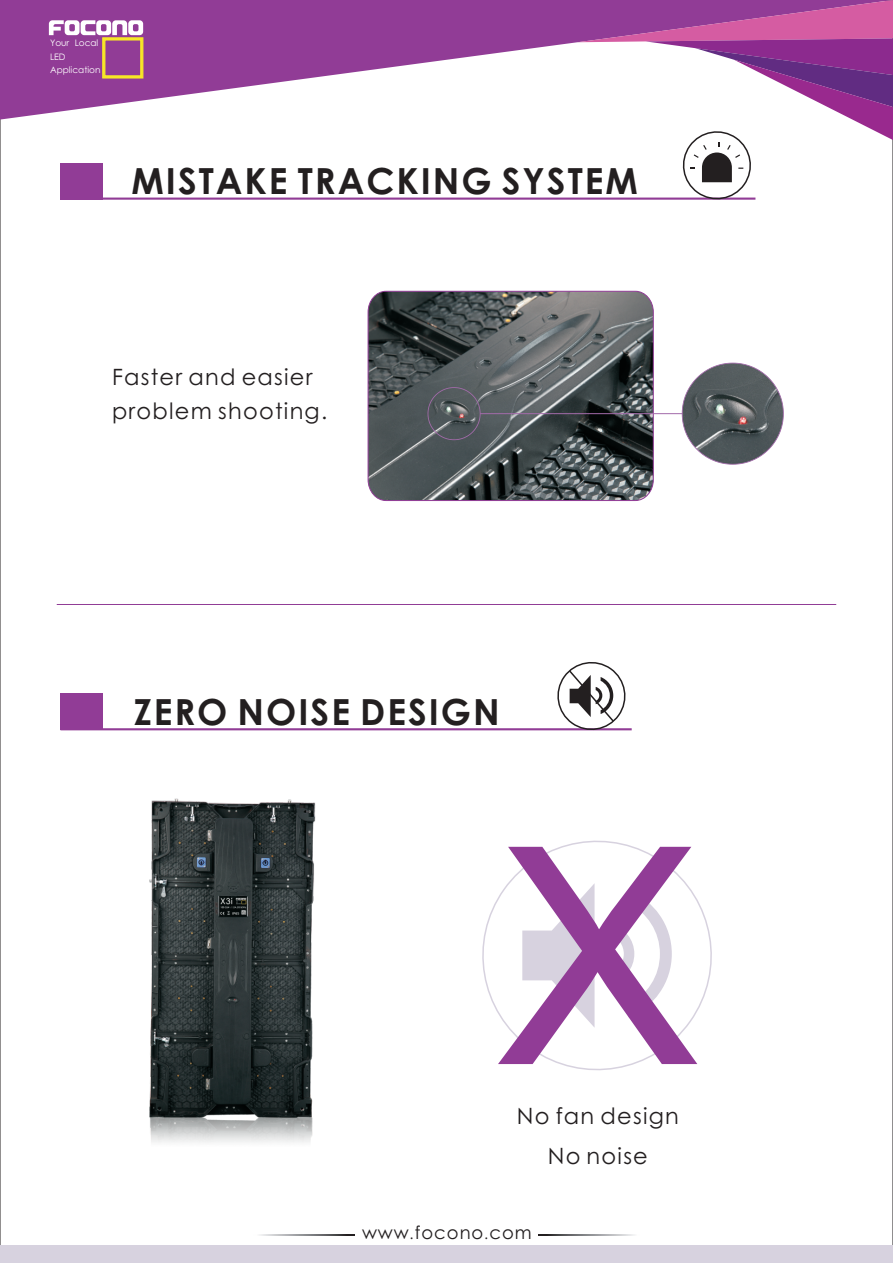
<style>
.page{position:relative;width:893px;height:1263px;background:#fff}
.page>*{position:absolute;margin:0;border:0;box-sizing:border-box;transform-origin:0 0}
.t1{font:303.3px "Arial";color:#913c96}
.t2{font:700 36px "Century Gothic";letter-spacing:.055em;color:#231f20}
.t3{font:22.5px/33.8px "Century Gothic";letter-spacing:.055em;color:#231f20}
.t4{font:18px "Century Gothic";letter-spacing:.055em;color:#231f20}
.t5{font:9px/13.4px "Century Gothic";color:#fff}
.s1{font-family:"Adobe Fangsong Std"}
</style>
<div class="page">
<div style="left:0;top:1246px;width:893px;height:17px;background:#d7d2df"></div>
<hr style="left:61px;top:198px;width:694px;height:2px;background:#913c96">
<hr style="left:61px;top:728px;width:571px;height:2px;background:#913c96">
<svg style="left:554px;top:662px;width:75px;height:69px"></svg>
<svg style="left:367px;top:290px;width:287px;height:211px;background:#565b5e"></svg>
<svg style="left:428px;top:387px;width:53px;height:53px;background:#595e63"></svg>
<hr style="left:480px;top:413px;width:203px;height:1px;background:#a36baa">
<svg style="left:682px;top:363px;width:102px;height:102px"></svg>
<hr style="left:57px;top:604px;width:779px;height:1px;background:#913c96">
<svg style="left:482px;top:840px;width:230px;height:231px"></svg>
<svg style="left:522px;top:883px;width:150px;height:145px"></svg>
<div style="left:61px;top:163px;width:42px;height:37px;background:#913c96"></div>
<div style="left:61px;top:693px;width:42px;height:37px;background:#913c96"></div>
<svg style="left:0;top:0;width:577px;height:120px;fill:#913c96"></svg>
<svg style="left:49px;top:20px;width:95px;height:59px;background:#ac6c9d"></svg>
<svg style="left:539px;top:1234px;width:95px;height:1px"></svg>
<svg style="left:260px;top:1234px;width:94px;height:1px"></svg>
<img style="left:149px;top:798px;width:167px;height:345px">
<svg style="left:577px;top:0;width:316px;height:203px"></svg>
<p class="t5" style="left:50px;top:37px;width:52px">Your Local<br>LED<br>Application</p>
<h2 class="t2" style="left:132px;top:167px;width:508px">MISTAKE TRACKING SYSTEM</h2>
<p class="t3" style="left:112px;top:362px;width:217px">Faster and easier problem shooting.</p>
<h2 class="t2" style="left:134px;top:698px;width:368px">ZERO NOISE DESIGN</h2>
<h1 class="t1" style="left:497px;top:843px;width:204px">X</h1>
<p class="t3" style="left:517px;top:1097px;width:164px;line-height:40px;text-align:center">No fan design<br>No noise</p>
<p class="t4" style="left:362px;top:1226px;width:171px">www<span class="s1">.</span>focono<span class="s1">.</span>com</p>
</div>
